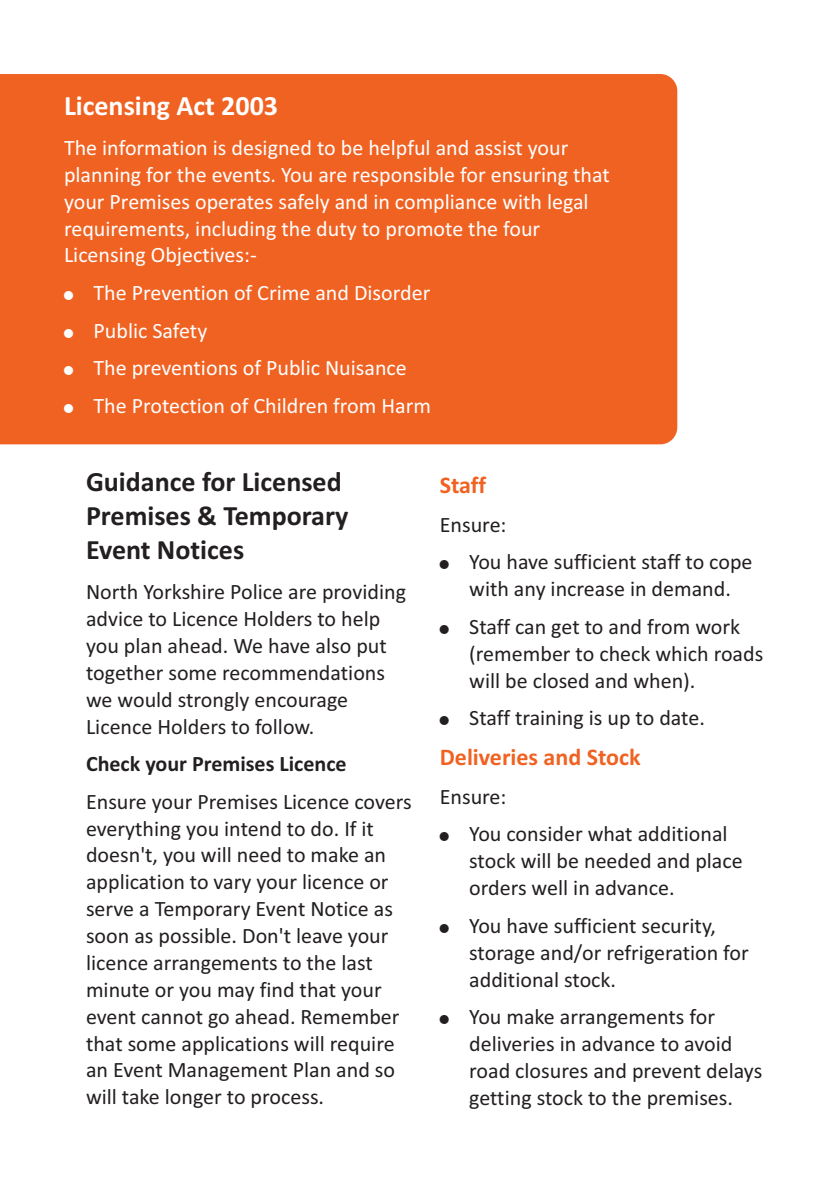
<style>
.page{position:relative;width:840px;height:1191px;background:#fff}
.page>*{position:absolute;margin:0;border:0;box-sizing:border-box;transform-origin:0 0}
.t1{font:700 28px/34.2px "Calibri";color:#231f20}
.t2{font:700 28px "Calibri";color:#fff}
.t3{font:700 24px "Calibri";color:#f06222}
.t4{font:22px/26.8px "Calibri";color:#231f20}
.t5{font:22px/26.8px "Calibri";color:#fff}
.t6{font:700 22px "Calibri";color:#231f20}
</style>
<div class="page">
<div style="left:0;top:74px;width:677px;height:370px;background:#f06222"></div>
<svg style="left:64px;top:291px;width:9px;height:9px"></svg>
<svg style="left:64px;top:328px;width:9px;height:10px"></svg>
<svg style="left:64px;top:366px;width:9px;height:9px"></svg>
<svg style="left:64px;top:404px;width:9px;height:9px"></svg>
<p class="t2" style="left:64px;top:94px;width:215px">Licensing Act 2003</p>
<p class="t5" style="left:64px;top:136px;width:547px">The information is designed to be helpful and assist your planning for the events. You are responsible for ensuring that your Premises operates safely and in compliance with legal requirements, including the duty to promote the four Licensing Objectives:-</p>
<p class="t5" style="left:93px;top:276px;width:339px;line-height:37.6px">The Prevention of Crime and Disorder<br>Public Safety<br>The preventions of Public Nuisance<br>The Protection of Children from Harm</p>
<p class="t1" style="left:86px;top:467px;width:264px">Guidance for Licensed<br>Premises &amp; Temporary<br>Event Notices</p>
<p class="t4" style="left:86px;top:580px;width:321px">North Yorkshire Police are providing advice to Licence Holders to help you plan ahead. We have also put together some recommendations we would strongly encourage<br>Licence Holders to follow.</p>
<p class="t6" style="left:86px;top:754px;width:262px">Check your Premises Licence</p>
<p class="t4" style="left:86px;top:790px;width:327px">Ensure your Premises Licence covers everything you intend to do. If it doesn't, you will need to make an application to vary your licence or serve a Temporary Event Notice as soon as possible. Don't leave your licence arrangements to the last minute or you may find that your event cannot go ahead. Remember that some applications will require an Event Management Plan and so will take longer to process.</p>
<p class="t3" style="left:439px;top:475px;width:48px">Staff</p>
<p class="t4" style="left:469px;top:507px;width:284px;line-height:37.6px;text-indent:-29px">Ensure:<br>You have sufficient staff to cope</p>
<p class="t4" style="left:469px;top:572px;width:272px;line-height:37.6px">with any increase in demand.<br>Staff can get to and from work</p>
<p class="t4" style="left:469px;top:642px;width:295px">(remember to check which roads will be closed and when).</p>
<p class="t4" style="left:469px;top:706px;width:237px">Staff training is up to date.</p>
<p class="t3" style="left:439px;top:747px;width:202px">Deliveries and Stock</p>
<p class="t4" style="left:469px;top:779px;width:260px;line-height:37.6px;text-indent:-29px">Ensure:<br>You consider what additional</p>
<p class="t4" style="left:469px;top:849px;width:275px">stock will be needed and place orders well in advance.</p>
<p class="t4" style="left:469px;top:914px;width:281px">You have sufficient security, storage and/or refrigeration for additional stock.</p>
<p class="t4" style="left:469px;top:1005px;width:294px">You make arrangements for deliveries in advance to avoid road closures and prevent delays getting stock to the premises.</p>
</div>
